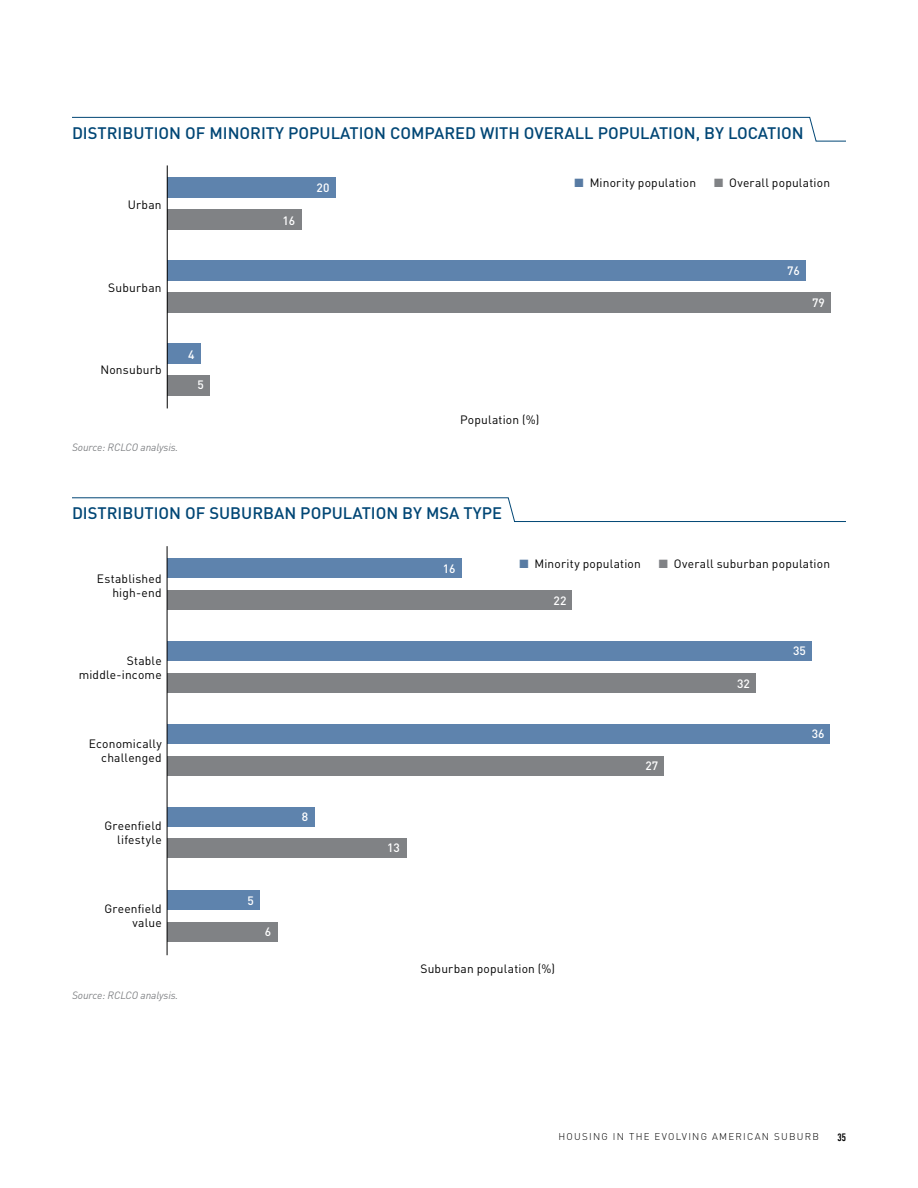
<style>
.page{position:relative;width:918px;height:1188px;background:#fff}
.page>*{position:absolute;margin:0;border:0;box-sizing:border-box;transform-origin:0 0}
.t1{font:500 16.5px "DIN";color:#004675}
.t2{font:12px/14.2px "DIN";letter-spacing:.015em;color:#000;text-align:right}
.t3{font:500 12px "DIN";color:#fff}
.t4{font:italic 10.5px "DIN";letter-spacing:-.01em;color:#808285}
.t5{font:700 condensed 10.5px "DIN Offc";color:#000}
.t6{font:300 9.75px "DIN";letter-spacing:.13em;color:#000}
.s1{color:#587ba3}
.s2{color:#808285}
</style>
<div class="page">
<div style="left:167px;top:209px;width:135px;height:20px;background:#808285"></div>
<div style="left:167px;top:292px;width:664px;height:20px;background:#808285"></div>
<div style="left:167px;top:375px;width:42px;height:20px;background:#808285"></div>
<div style="left:167px;top:178px;width:168px;height:20px;background:#5e83ad"></div>
<div style="left:167px;top:260px;width:639px;height:21px;background:#5e83ad"></div>
<div style="left:167px;top:343px;width:34px;height:21px;background:#5e83ad"></div>
<hr style="left:167px;top:165px;width:1px;height:243px;background:#000">
<div style="left:167px;top:590px;width:405px;height:20px;background:#808285"></div>
<div style="left:167px;top:673px;width:589px;height:20px;background:#808285"></div>
<div style="left:167px;top:756px;width:497px;height:20px;background:#808285"></div>
<div style="left:167px;top:838px;width:240px;height:20px;background:#808285"></div>
<div style="left:167px;top:922px;width:111px;height:20px;background:#808285"></div>
<div style="left:167px;top:559px;width:295px;height:19px;background:#5e83ad"></div>
<div style="left:167px;top:641px;width:645px;height:20px;background:#5e83ad"></div>
<div style="left:167px;top:724px;width:663px;height:20px;background:#5e83ad"></div>
<div style="left:167px;top:807px;width:148px;height:20px;background:#5e83ad"></div>
<div style="left:167px;top:890px;width:93px;height:20px;background:#5e83ad"></div>
<hr style="left:167px;top:546px;width:1px;height:409px;background:#000">
<svg style="left:72px;top:117px;width:774px;height:25px"></svg>
<svg style="left:72px;top:497px;width:774px;height:25px"></svg>
<h1 class="t1" style="left:72px;top:122px;width:733px">DISTRIBUTION OF MINORITY POPULATION COMPARED WITH OVERALL POPULATION, BY LOCATION</h1>
<p class="t2" style="left:128px;top:198px;width:35px">Urban</p>
<p class="t2" style="left:108px;top:281px;width:55px">Suburban</p>
<p class="t2" style="left:100px;top:363px;width:63px">Nonsuburb</p>
<p class="t3" style="left:188px;top:346px;width:8px">4</p>
<p class="t3" style="left:198px;top:377px;width:8px">5</p>
<p class="t4" style="left:72px;top:441px;width:108px">Source: RCLCO analysis.</p>
<p class="t3" style="left:282px;top:213px;width:14px">16</p>
<p class="t3" style="left:317px;top:180px;width:14px">20</p>
<p class="t2" style="left:460px;top:412px;width:81px">Population (%)</p>
<h1 class="t1" style="left:72px;top:502px;width:432px">DISTRIBUTION OF SUBURBAN POPULATION BY MSA TYPE</h1>
<p class="t2" style="left:575px;top:176px;width:123px"><span class="s1">■</span> Minority population</p>
<p class="t2" style="left:714px;top:176px;width:118px"><span class="s2">■</span> Overall population</p>
<p class="t3" style="left:787px;top:263px;width:14px">76</p>
<p class="t3" style="left:812px;top:295px;width:14px">79</p>
<p class="t2" style="left:97px;top:571px;width:66px">Established high-end</p>
<p class="t2" style="left:79px;top:654px;width:85px">Stable middle-income</p>
<p class="t2" style="left:89px;top:736px;width:74px">Economically challenged</p>
<p class="t2" style="left:104px;top:819px;width:59px">Greenfield lifestyle</p>
<p class="t2" style="left:104px;top:901px;width:59px">Greenfield value</p>
<p class="t4" style="left:72px;top:989px;width:108px">Source: RCLCO analysis.</p>
<p class="t3" style="left:247px;top:892px;width:8px">5</p>
<p class="t3" style="left:265px;top:923px;width:8px">6</p>
<p class="t3" style="left:302px;top:809px;width:8px">8</p>
<p class="t3" style="left:443px;top:561px;width:14px">16</p>
<p class="t3" style="left:387px;top:840px;width:14px">13</p>
<p class="t2" style="left:519px;top:557px;width:123px"><span class="s1">■</span> Minority population</p>
<p class="t2" style="left:659px;top:557px;width:173px"><span class="s2">■</span> Overall suburban population</p>
<p class="t3" style="left:554px;top:592px;width:14px">22</p>
<p class="t3" style="left:645px;top:758px;width:14px">27</p>
<p class="t3" style="left:737px;top:676px;width:14px">32</p>
<p class="t3" style="left:793px;top:643px;width:14px">35</p>
<p class="t3" style="left:812px;top:726px;width:14px">36</p>
<p class="t2" style="left:420px;top:961px;width:136px">Suburban population (%)</p>
<p class="t6" style="left:559px;top:1131px;width:262px">HOUSING IN THE EVOLVING AMERICAN SUBURB</p>
<p class="t5" style="left:838px;top:1131px;width:10px">35</p>
</div>
